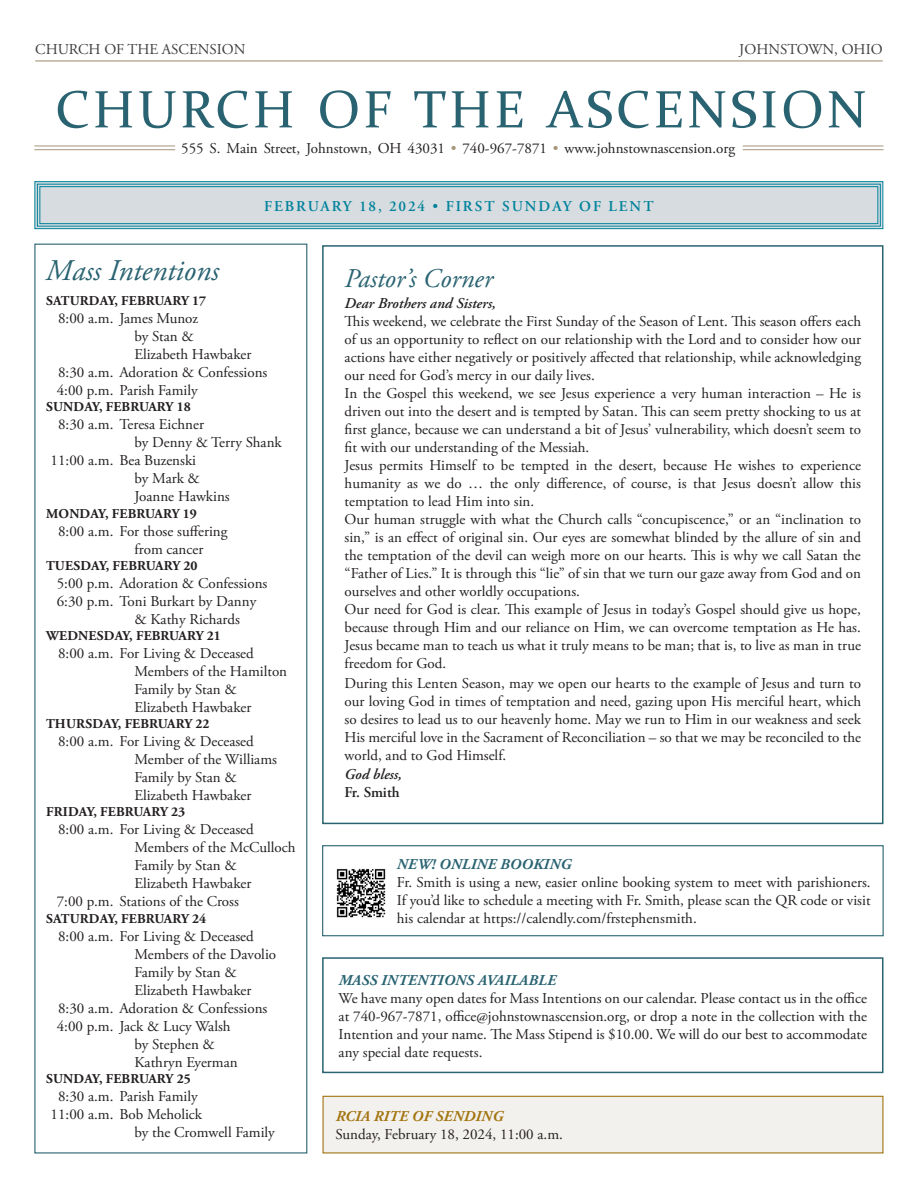
<style>
.page{position:relative;width:918px;height:1188px;background:#fff}
.page>*{position:absolute;margin:0;border:0;box-sizing:border-box;transform-origin:0 0}
.t1{font:italic 30px "Adobe Garamond Pro";color:#296371}
.Header-1{font:italic 27px "Adobe Garamond Pro";color:#296371}
.Mass-Times{font:15px/18px "Adobe Garamond Pro";color:#231f20;text-align:justify}
.Header-2{font:italic 700 15px "Adobe Garamond Pro";letter-spacing:.015em;color:#296371}
.t2{font:15px "Adobe Garamond Pro";color:#3e3e3f}
.t3{font:600 15px "Adobe Garamond Pro";letter-spacing:.135em;color:#00829b}
.t4{font:italic 600 15px "Adobe Garamond Pro";color:#231f20}
.Header-2-2{font:italic 700 15px "Adobe Garamond Pro";letter-spacing:.015em;color:#a37512}
.t5{font:600 15px "Adobe Garamond Pro";color:#231f20}
.Mass-Dates{font:700 13.5px "Adobe Garamond Pro";letter-spacing:.015em;color:#231f20}
.s1{color:#a6967a}
.s2{font-weight:400}
</style>
<div class="page">
<hr style="left:35px;top:60px;width:848px;height:1px;background:#a6967a">
<svg style="left:34px;top:181px;width:850px;height:49px;background:#c0d3d9"></svg>
<div style="left:39px;top:186px;width:839px;height:38px;border:1px solid #00829b"></div>
<svg style="left:58px;top:90px;width:807px;height:38px"></svg>
<hr style="left:34px;top:146px;width:141px;height:1px;background:#a6967a">
<hr style="left:34px;top:149px;width:141px;height:1px;background:#a6967a">
<hr style="left:743px;top:146px;width:140px;height:1px;background:#a6967a">
<hr style="left:743px;top:149px;width:140px;height:1px;background:#a6967a">
<div style="left:322px;top:245px;width:562px;height:579px;border:2px solid #296371"></div>
<img style="left:336px;top:868px;width:50px;height:50px">
<div style="left:322px;top:845px;width:562px;height:91px;border:1px solid #296371"></div>
<div style="left:322px;top:957px;width:562px;height:116px;border:2px solid #296371"></div>
<div style="left:323px;top:1096px;width:560px;height:57px;background:#f3f1ed"></div>
<div style="left:322px;top:1096px;width:562px;height:58px;border:1px solid #a37512"></div>
<p class="t2" style="left:35px;top:41px;width:212px">CHURCH OF THE ASCENSION</p>
<p class="t2" style="left:739px;top:41px;width:145px">JOHNSTOWN, OHIO</p>
<p class="Mass-Times" style="left:181px;top:140px;width:555px">555 S. Main Street, Johnstown, OH 43031 <span class="s1">•</span> 740-967-7871 <span class="s1">•</span> www.johnstownascension.org</p>
<p class="t3" style="left:264px;top:197px;width:391px">FEBRUARY 18, 2024 <span class="s2">•</span> FIRST SUNDAY OF LENT</p>
<p class="t1" style="left:46px;top:252px;width:174px">Mass Intentions</p>
<p class="Mass-Dates" style="left:46px;top:293px;width:162px">SATURDAY, FEBRUARY 17</p>
<p class="Mass-Times" style="left:58px;top:310px;width:142px">8:00 a.m. James Munoz</p>
<p class="Mass-Times" style="left:134px;top:328px;width:61px">by Stan &amp;</p>
<p class="Mass-Times" style="left:134px;top:346px;width:119px">Elizabeth Hawbaker</p>
<p class="Mass-Times" style="left:58px;top:364px;width:211px">8:30 a.m. Adoration &amp; Confessions</p>
<p class="Mass-Times" style="left:57px;top:382px;width:142px">4:00 p.m. Parish Family</p>
<p class="Mass-Dates" style="left:46px;top:399px;width:146px">SUNDAY, FEBRUARY 18</p>
<p class="Mass-Times" style="left:58px;top:416px;width:147px">8:30 a.m. Teresa Eichner</p>
<p class="Mass-Times" style="left:134px;top:434px;width:149px">by Denny &amp; Terry Shank</p>
<p class="Mass-Times" style="left:51px;top:452px;width:147px">11:00 a.m. Bea Buzenski</p>
<p class="Mass-Times" style="left:134px;top:470px;width:67px">by Mark &amp;</p>
<p class="Mass-Times" style="left:134px;top:488px;width:97px">Joanne Hawkins</p>
<p class="Mass-Dates" style="left:46px;top:505px;width:152px">MONDAY, FEBRUARY 19</p>
<p class="Mass-Times" style="left:58px;top:522px;width:171px">8:00 a.m. For those suffering</p>
<p class="Mass-Times" style="left:134px;top:540px;width:70px">from cancer</p>
<p class="Mass-Dates" style="left:46px;top:558px;width:153px">TUESDAY, FEBRUARY 20</p>
<p class="Mass-Times" style="left:57px;top:575px;width:212px">5:00 p.m. Adoration &amp; Confessions</p>
<p class="Mass-Times" style="left:57px;top:593px;width:201px">6:30 p.m. Toni Burkart by Danny</p>
<p class="Mass-Times" style="left:134px;top:611px;width:107px">&amp; Kathy Richards</p>
<p class="Mass-Dates" style="left:46px;top:628px;width:176px">WEDNESDAY, FEBRUARY 21</p>
<p class="Mass-Times" style="left:58px;top:645px;width:197px">8:00 a.m. For Living &amp; Deceased</p>
<p class="Mass-Times" style="left:134px;top:663px;width:154px">Members of the Hamilton</p>
<p class="Mass-Times" style="left:134px;top:681px;width:104px">Family by Stan &amp;</p>
<p class="Mass-Times" style="left:134px;top:699px;width:119px">Elizabeth Hawbaker</p>
<p class="Mass-Dates" style="left:46px;top:716px;width:165px">THURSDAY, FEBRUARY 22</p>
<p class="Mass-Times" style="left:58px;top:733px;width:197px">8:00 a.m. For Living &amp; Deceased</p>
<p class="Mass-Times" style="left:134px;top:751px;width:144px">Member of the Williams</p>
<p class="Mass-Times" style="left:134px;top:769px;width:104px">Family by Stan &amp;</p>
<p class="Mass-Times" style="left:134px;top:787px;width:119px">Elizabeth Hawbaker</p>
<p class="Mass-Dates" style="left:46px;top:804px;width:141px">FRIDAY, FEBRUARY 23</p>
<p class="Mass-Times" style="left:58px;top:821px;width:197px">8:00 a.m. For Living &amp; Deceased</p>
<p class="Mass-Times" style="left:134px;top:839px;width:163px">Members of the McCulloch</p>
<p class="Mass-Times" style="left:134px;top:857px;width:104px">Family by Stan &amp;</p>
<p class="Mass-Times" style="left:134px;top:875px;width:119px">Elizabeth Hawbaker</p>
<p class="Mass-Times" style="left:57px;top:893px;width:184px">7:00 p.m. Stations of the Cross</p>
<p class="Mass-Dates" style="left:46px;top:910px;width:162px">SATURDAY, FEBRUARY 24</p>
<p class="Mass-Times" style="left:58px;top:927px;width:197px">8:00 a.m. For Living &amp; Deceased</p>
<p class="Mass-Times" style="left:134px;top:945px;width:143px">Members of the Davolio</p>
<p class="Mass-Times" style="left:134px;top:963px;width:104px">Family by Stan &amp;</p>
<p class="Mass-Times" style="left:134px;top:981px;width:119px">Elizabeth Hawbaker</p>
<p class="Mass-Times" style="left:58px;top:999px;width:211px">8:30 a.m. Adoration &amp; Confessions</p>
<p class="Mass-Times" style="left:57px;top:1017px;width:175px">4:00 p.m. Jack &amp; Lucy Walsh</p>
<p class="Mass-Times" style="left:134px;top:1035px;width:82px">by Stephen &amp;</p>
<p class="Mass-Times" style="left:134px;top:1053px;width:105px">Kathryn Eyerman</p>
<p class="Mass-Dates" style="left:46px;top:1071px;width:146px">SUNDAY, FEBRUARY 25</p>
<p class="Mass-Times" style="left:58px;top:1088px;width:141px">8:30 a.m. Parish Family</p>
<p class="Mass-Times" style="left:51px;top:1106px;width:153px">11:00 a.m. Bob Meholick</p>
<p class="Mass-Times" style="left:134px;top:1124px;width:142px">by the Cromwell Family</p>
<p class="Header-1" style="left:345px;top:262px;width:150px">Pastor’s Corner</p>
<p class="t4" style="left:345px;top:295px;width:153px">Dear Brothers and Sisters,</p>
<p class="Mass-Times" style="left:345px;top:313px;width:518px">This weekend, we celebrate the First Sunday of the Season of Lent. This season offers each of us an opportunity to reflect on our relationship with the Lord and to consider how our actions have either negatively or positively affected that relationship, while acknowledging our need for God’s mercy in our daily lives.</p>
<p class="Mass-Times" style="left:345px;top:385px;width:518px">In the Gospel this weekend, we see Jesus experience a very human interaction – He is driven out into the desert and is tempted by Satan. This can seem pretty shocking to us at first glance, because we can understand a bit of Jesus’ vulnerability, which doesn’t seem to fit with our understanding of the Messiah.</p>
<p class="Mass-Times" style="left:345px;top:457px;width:518px">Jesus permits Himself to be tempted in the desert, because He wishes to experience humanity as we do … the only difference, of course, is that Jesus doesn’t allow this temptation to lead Him into sin.</p>
<p class="Mass-Times" style="left:345px;top:511px;width:518px">Our human struggle with what the Church calls “concupiscence,” or an “inclination to sin,” is an effect of original sin. Our eyes are somewhat blinded by the allure of sin and the temptation of the devil can weigh more on our hearts. This is why we call Satan the “Father of Lies.” It is through this “lie” of sin that we turn our gaze away from God and on ourselves and other worldly occupations.</p>
<p class="Mass-Times" style="left:345px;top:601px;width:518px">Our need for God is clear. This example of Jesus in today’s Gospel should give us hope, because through Him and our reliance on Him, we can overcome temptation as He has.<br>Jesus became man to teach us what it truly means to be man; that is, to live as man in true freedom for God.</p>
<p class="Mass-Times" style="left:345px;top:675px;width:518px">During this Lenten Season, may we open our hearts to the example of Jesus and turn to our loving God in times of temptation and need, gazing upon His merciful heart, which so desires to lead us to our heavenly home. May we run to Him in our weakness and seek His merciful love in the Sacrament of Reconciliation – so that we may be reconciled to the world, and to God Himself.</p>
<p class="t4" style="left:345px;top:766px;width:59px">God bless,</p>
<p class="t5" style="left:345px;top:784px;width:57px">Fr. Smith</p>
<p class="Header-2" style="left:397px;top:856px;width:176px">NEW! ONLINE BOOKING</p>
<p class="Mass-Times" style="left:397px;top:874px;width:475px">Fr. Smith is using a new, easier online booking system to meet with parishioners.<br>If you’d like to schedule a meeting with Fr. Smith, please scan the QR code or visit his calendar at https://calendly.com/frstephensmith.</p>
<p class="Header-2" style="left:339px;top:971px;width:219px">MASS INTENTIONS AVAILABLE</p>
<p class="Mass-Times" style="left:339px;top:989px;width:530px">We have many open dates for Mass Intentions on our calendar. Please contact us in the office at 740-967-7871, office@johnstownascension.org, or drop a note in the collection with the Intention and your name. The Mass Stipend is $10.00. We will do our best to accommodate any special date requests.</p>
<p class="Header-2-2" style="left:336px;top:1108px;width:169px">RCIA RITE OF SENDING</p>
<p class="Mass-Times" style="left:336px;top:1126px;width:229px">Sunday, February 18, 2024, 11:00 a.m.</p>
</div>
